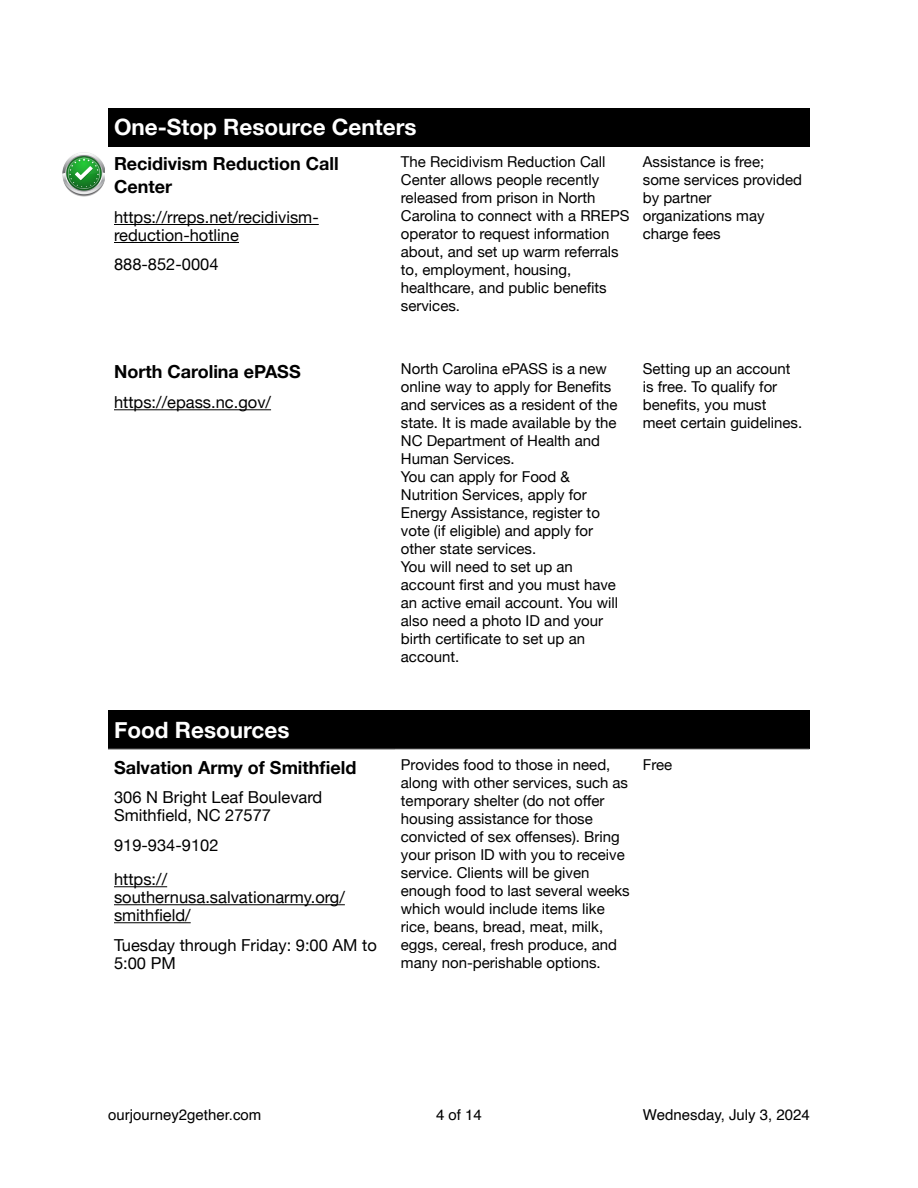
<style>
.page{position:relative;width:918px;height:1188px;background:#fff}
.page>*{position:absolute;margin:0;border:0;box-sizing:border-box;transform-origin:0 0}
.t1{font:700 22.5px "Helvetica Neue";color:#fff}
.t2{font:700 18px/22.5px "Helvetica Neue";color:#000}
.t3{font:16.5px/18px "Helvetica Neue";color:#000}
.t4{font:15px/18px "Helvetica Neue";color:#000}
.t5{font:15px "Helvetica";color:#000}
</style>
<div class="page">
<hr style="left:114px;top:224px;width:205px;height:1px;background:#000">
<hr style="left:114px;top:242px;width:125px;height:1px;background:#000">
<hr style="left:114px;top:409px;width:157px;height:1px;background:#000">
<div style="left:395px;top:108px;width:414px;height:38px;background:#000"></div>
<div style="left:108px;top:108px;width:287px;height:38px;background:#000"></div>
<div style="left:108px;top:711px;width:701px;height:38px;background:#000"></div>
<hr style="left:114px;top:886px;width:53px;height:1px;background:#000">
<hr style="left:114px;top:904px;width:231px;height:1px;background:#000">
<hr style="left:114px;top:922px;width:77px;height:1px;background:#000">
<hr style="left:108px;top:749px;width:701px;height:1px;background:#a6a6a6">
<img style="left:63px;top:152px;width:42px;height:45px">
<h1 class="t1" style="left:114px;top:114px;width:304px">One-Stop Resource Centers</h1>
<p class="t2" style="left:114px;top:152px;width:226px">Recidivism Reduction Call<br>Center</p>
<p class="t4" style="left:401px;top:152px;width:230px">The Recidivism Reduction Call<br>Center allows people recently released from prison in North<br>Carolina to connect with a RREPS operator to request information about, and set up warm referrals to, employment, housing, healthcare, and public benefits services.</p>
<p class="t4" style="left:643px;top:152px;width:161px">Assistance is free; some services provided by partner organizations may charge fees</p>
<p class="t3" style="left:114px;top:208px;width:206px">https://rreps.net/recidivism&shy;reduction-hotline</p>
<p class="t3" style="left:114px;top:255px;width:106px">888-852-0004</p>
<p class="t2" style="left:114px;top:360px;width:188px">North Carolina ePASS</p>
<p class="t4" style="left:401px;top:360px;width:219px">North Carolina ePASS is a new online way to apply for Benefits and services as a resident of the state. It is made available by the<br>NC Department of Health and<br>Human Services.<br>You can apply for Food &amp;<br>Nutrition Services, apply for<br>Energy Assistance, register to vote (if eligible) and apply for other state services.<br>You will need to set up an account fi rst and you must have an active email account. You will also need a photo ID and your birth certifi cate to set up an account.</p>
<p class="t4" style="left:643px;top:360px;width:161px">Setting up an account is free. To qualify for benefits, you must meet certain guidelines.</p>
<p class="t3" style="left:114px;top:393px;width:159px">https://epass.nc.gov/</p>
<h1 class="t1" style="left:114px;top:716px;width:177px">Food Resources</h1>
<p class="t2" style="left:114px;top:755px;width:244px">Salvation Army of Smithfield</p>
<p class="t4" style="left:401px;top:755px;width:230px">Provides food to those in need, along with other services, such as temporary shelter (do not offer housing assistance for those convicted of sex offenses). Bring your prison ID with you to receive service. Clients will be given enough food to last several weeks which would include items like rice, beans, bread, meat, milk, eggs, cereal, fresh produce, and many non-perishable options.</p>
<p class="t4" style="left:643px;top:755px;width:31px">Free</p>
<p class="t3" style="left:114px;top:788px;width:210px">306 N Bright Leaf Boulevard<br>Smithfield, NC 27577</p>
<p class="t3" style="left:114px;top:828px;width:106px;line-height:34px">919-934-9102 https://</p>
<p class="t3" style="left:114px;top:888px;width:232px">southernusa.salvationarmy.org/ smithfield/</p>
<p class="t3" style="left:114px;top:936px;width:264px">Tuesday through Friday: 9:00 AM to<br>5:00 PM</p>
<p class="t5" style="left:108px;top:1108px;width:155px">ourjourney2gether.com</p>
<p class="t5" style="left:436px;top:1108px;width:47px">4 of 14</p>
<p class="t5" style="left:643px;top:1108px;width:169px">Wednesday, July 3, 2024</p>
</div>
